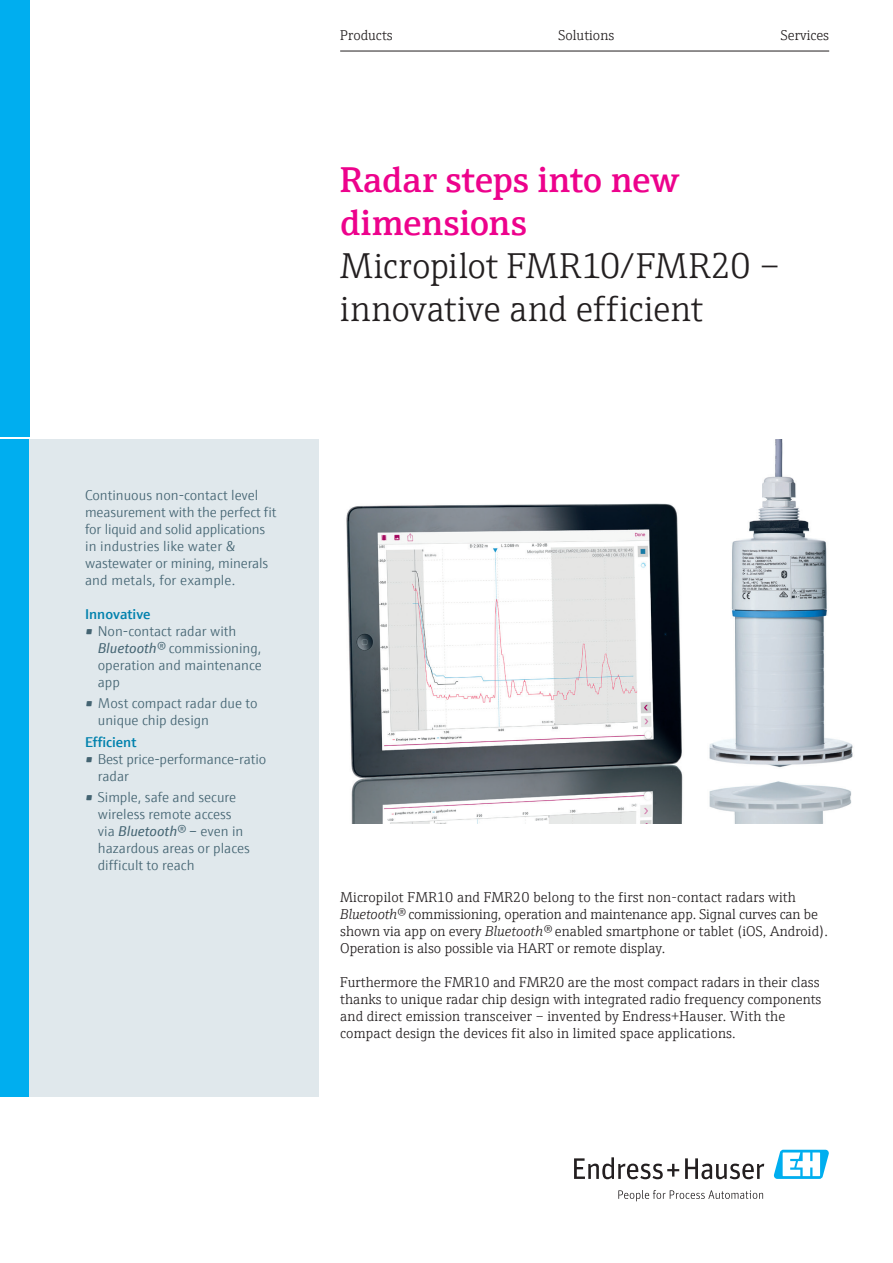
<style>
.page{position:relative;width:893px;height:1263px;background:#fff}
.page>*{position:absolute;margin:0;border:0;box-sizing:border-box;transform-origin:0 0}
.t1{font:300 36px/43.2px "E+H Serif";letter-spacing:.005em;color:#231f20}
.t2{font:600 36px/43.2px "E+H Serif";color:#ed028c}
.t3{font:300 14.25px/17px "E+H Serif";color:#231f20}
.t4{font:300 14.25px/17px "E+H Sans";color:#446472}
.t5{font:600 14.25px "E+H Sans";color:#0081ad}
.s1{font-weight:400;font-style:italic}
.s2{font-style:italic}
</style>
<div class="page">
<svg style="left:574px;top:1157px;width:105px;height:22px"></svg>
<svg style="left:685px;top:1158px;width:79px;height:21px"></svg>
<svg style="left:618px;top:1190px;width:145px;height:11px"></svg>
<svg style="left:773px;top:1150px;width:56px;height:29px"></svg>
<hr style="left:340px;top:51px;width:489px;height:1px;background:#231f20">
<div style="left:0;top:0;width:30px;height:437px;background:#00aeef"></div>
<div style="left:0;top:439px;width:30px;height:657px;background:#00aeef"></div>
<div style="left:30px;top:439px;width:289px;height:657px;background:#e0e8ec"></div>
<img style="left:346px;top:439px;width:507px;height:385px">
<p class="t3" style="left:340px;top:25px;width:54px">Products</p>
<p class="t3" style="left:558px;top:25px;width:57px">Solutions</p>
<p class="t3" style="left:781px;top:25px;width:50px">Services</p>
<h1 class="t2" style="left:340px;top:155px;width:340px">Radar steps into new dimensions</h1>
<h1 class="t1" style="left:340px;top:242px;width:441px">Micropilot FMR10/FMR20 – innovative and efficient</h1>
<p class="t4" style="left:85px;top:486px;width:193px">Continuous non-contact level measurement with the perfect fit for liquid and solid applications in industries like water &amp; wastewater or mining, minerals and metals, for example.</p>
<p class="t5" style="left:85px;top:603px;width:67px">Innovative</p>
<p class="t4" style="left:98px;top:622px;width:165px;text-indent:-13px">• Non-contact radar with<br><span class="s1">Bluetooth®</span> commissioning, operation and maintenance app</p>
<p class="t4" style="left:98px;top:694px;width:161px;text-indent:-13px">• Most compact radar due to unique chip design</p>
<p class="t5" style="left:85px;top:731px;width:53px">Efficient</p>
<p class="t4" style="left:98px;top:749px;width:170px;text-indent:-13px">• Best price-performance-ratio radar</p>
<p class="t4" style="left:98px;top:787px;width:154px;text-indent:-13px">• Simple, safe and secure wireless remote access via <span class="s1">Bluetooth®</span> – even in hazardous areas or places difficult to reach</p>
<p class="t3" style="left:340px;top:887px;width:489px">Micropilot FMR10 and FMR20 belong to the first non-contact radars with <span class="s2">Bluetooth®</span> commissioning, operation and maintenance app. Signal curves can be shown via app on every <span class="s2">Bluetooth®</span> enabled smartphone or tablet (iOS, Android).<br>Operation is also possible via HART or remote display.</p>
<p class="t3" style="left:340px;top:972px;width:483px">Furthermore the FMR10 and FMR20 are the most compact radars in their class thanks to unique radar chip design with integrated radio frequency components and direct emission transceiver – invented by Endress+Hauser. With the compact design the devices fit also in limited space applications.</p>
</div>
